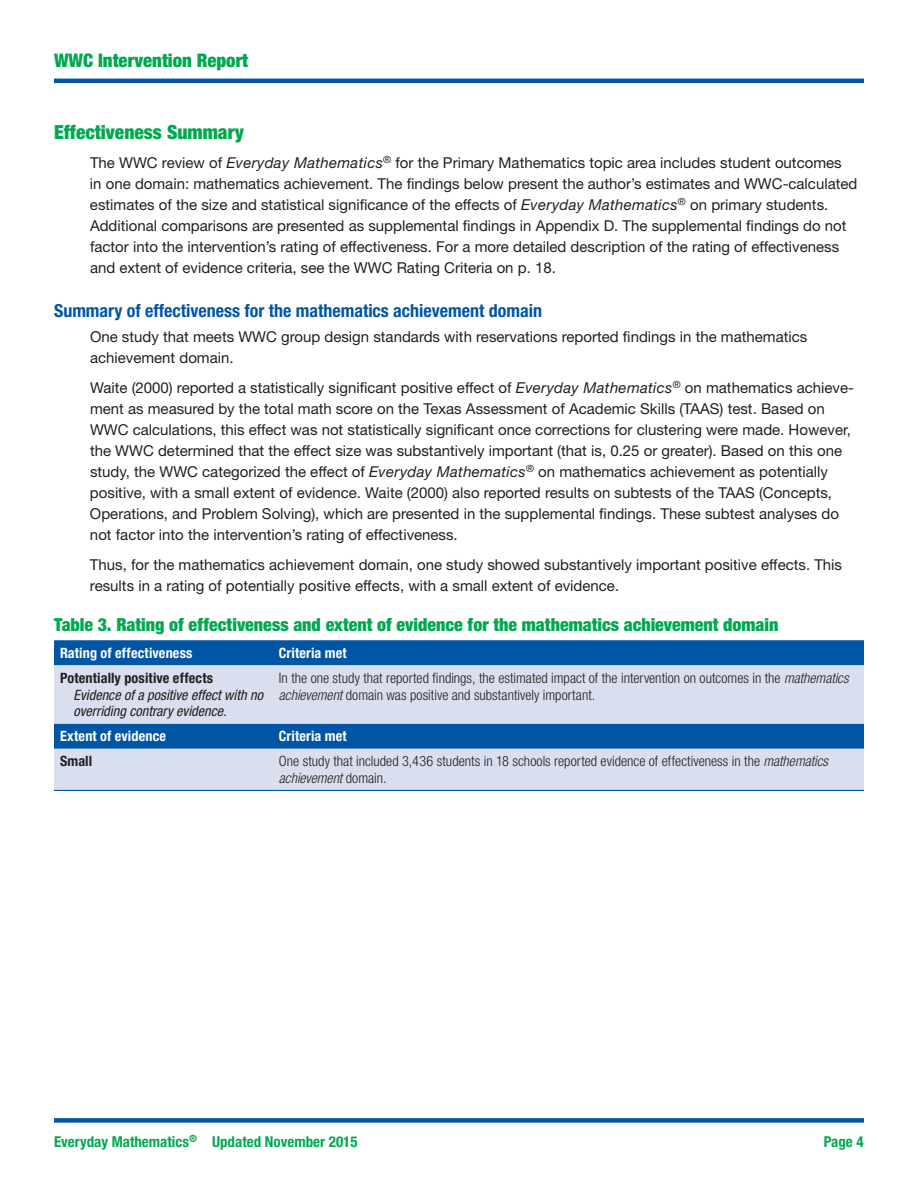
<style>
.page{position:relative;width:918px;height:1188px;background:#fff}
.page>*{position:absolute;margin:0;border:0;box-sizing:border-box;transform-origin:0 0}
.Green_Head{font:900 condensed 19.5px "Helvetica Neue LT Std";color:#00a94e}
.t1{font:900 condensed 18.75px "Helvetica Neue LT Std";color:#00a94e}
.Table_title{font:900 condensed 18px "Helvetica Neue LT Std";color:#00a94e}
.blue_heading-left{font:700 condensed 18px "Helvetica Neue LT Std";color:#0155a5}
.text__indent{font:15px "Helvetica Neue LT Std";color:#231f20}
.t2{font:700 condensed 15px "Helvetica Neue LT Std";color:#00a94e}
.Table_body_text{font:300 condensed 14.25px/16.5px "Helvetica Neue LT Std";letter-spacing:.005em;color:#231f20}
.Table_sub_head_whi{font:700 condensed 14.25px "Helvetica Neue LT Std";letter-spacing:.01em;color:#fff}
.Table_row_head-ita{font:italic condensed 14.25px/16.5px "Helvetica Neue LT Std";color:#231f20}
.Table_sub_head-bla{font:700 condensed 14.25px "Helvetica Neue LT Std";letter-spacing:.01em;color:#231f20}
.s1{font-style:italic}
</style>
<div class="page">
<div style="left:54px;top:1118px;width:810px;height:5px;background:#0155a5"></div>
<hr style="left:54px;top:79px;width:810px;height:4px;background:#0155a5">
<div style="left:54px;top:640px;width:810px;height:25px;background:#0155a5"></div>
<svg style="left:54px;top:665px;width:810px;height:125px;background:#adc3e0"></svg>
<hr style="left:54px;top:790px;width:219px;height:1px;background:#0155a5">
<hr style="left:273px;top:790px;width:591px;height:1px;background:#0155a5">
<p class="t1" style="left:54px;top:49px;width:196px">WWC Intervention Report</p>
<p class="Green_Head" style="left:54px;top:120px;width:191px">Effectiveness Summary</p>
<p class="text__indent" style="left:90px;top:154px;width:753px">The WWC review of <span class="s1">Everyday Mathematics</span><sup>®</sup> for the Primary Mathematics topic area includes student outcomes</p>
<p class="text__indent" style="left:90px;top:175px;width:769px">in one domain: mathematics achievement. The findings below present the author’s estimates and WWC-calculated</p>
<p class="text__indent" style="left:90px;top:196px;width:740px">estimates of the size and statistical significance of the effects of <span class="s1">Everyday Mathematics</span><sup>®</sup> on primary students.</p>
<p class="text__indent" style="left:90px;top:217px;width:758px">Additional comparisons are presented as supplemental findings in Appendix D. The supplemental findings do not</p>
<p class="text__indent" style="left:90px;top:238px;width:751px">factor into the intervention’s rating of effectiveness. For a more detailed description of the rating of effectiveness</p>
<p class="text__indent" style="left:90px;top:259px;width:467px">and extent of evidence criteria, see the WWC Rating Criteria on p. 18.</p>
<p class="blue_heading-left" style="left:54px;top:299px;width:490px">Summary of effectiveness for the mathematics achievement domain</p>
<p class="text__indent" style="left:90px;top:328px;width:719px">One study that meets WWC group design standards with reservations reported findings in the mathematics</p>
<p class="text__indent" style="left:90px;top:349px;width:145px">achievement domain.</p>
<p class="text__indent" style="left:90px;top:379px;width:765px">Waite (2000) reported a statistically significant positive effect of <span class="s1">Everyday Mathematics</span><sup>®</sup> on mathematics achieve-</p>
<p class="text__indent" style="left:90px;top:400px;width:736px">ment as measured by the total math score on the Texas Assessment of Academic Skills (TAAS) test. Based on</p>
<p class="text__indent" style="left:90px;top:421px;width:762px">WWC calculations, this effect was not statistically significant once corrections for clustering were made. However,</p>
<p class="text__indent" style="left:90px;top:442px;width:754px">the WWC determined that the effect size was substantively important (that is, 0.25 or greater). Based on this one</p>
<p class="text__indent" style="left:90px;top:463px;width:740px">study, the WWC categorized the effect of <span class="s1">Everyday Mathematics</span><sup>®</sup> on mathematics achievement as potentially</p>
<p class="text__indent" style="left:90px;top:484px;width:744px">positive, with a small extent of evidence. Waite (2000) also reported results on subtests of the TAAS (Concepts,</p>
<p class="text__indent" style="left:90px;top:505px;width:751px">Operations, and Problem Solving), which are presented in the supplemental findings. These subtest analyses do</p>
<p class="text__indent" style="left:90px;top:526px;width:369px">not factor into the intervention’s rating of effectiveness.</p>
<p class="text__indent" style="left:90px;top:556px;width:754px">Thus, for the mathematics achievement domain, one study showed substantively important positive effects. This</p>
<p class="text__indent" style="left:90px;top:577px;width:531px">results in a rating of potentially positive effects, with a small extent of evidence.</p>
<p class="Table_title" style="left:54px;top:614px;width:726px">Table 3. Rating of effectiveness and extent of evidence for the mathematics achievement domain</p>
<p class="Table_sub_head_whi" style="left:60px;top:644px;width:134px">Rating of effectiveness</p>
<p class="Table_sub_head_whi" style="left:279px;top:644px;width:69px">Criteria met</p>
<p class="Table_sub_head-bla" style="left:60px;top:669px;width:155px">Potentially positive effects</p>
<p class="Table_row_head-ita" style="left:73px;top:687px;width:191px">Evidence of a positive effect with no overriding contrary evidence.</p>
<p class="Table_body_text" style="left:279px;top:670px;width:571px">In the one study that reported findings, the estimated impact of the intervention on outcomes in the <span class="s1">mathematics achievement</span> domain was positive and substantively important.</p>
<p class="Table_sub_head_whi" style="left:60px;top:728px;width:108px">Extent of evidence</p>
<p class="Table_sub_head_whi" style="left:279px;top:728px;width:69px">Criteria met</p>
<p class="Table_sub_head-bla" style="left:60px;top:753px;width:34px">Small</p>
<p class="Table_body_text" style="left:279px;top:753px;width:551px">One study that included 3,436 students in 18 schools reported evidence of effectiveness in the <span class="s1">mathematics achievement</span> domain.</p>
<p class="t2" style="left:54px;top:1132px;width:305px">Everyday Mathematics<sup>®</sup> Updated November 2015</p>
<p class="t2" style="left:824px;top:1132px;width:41px">Page 4</p>
</div>
